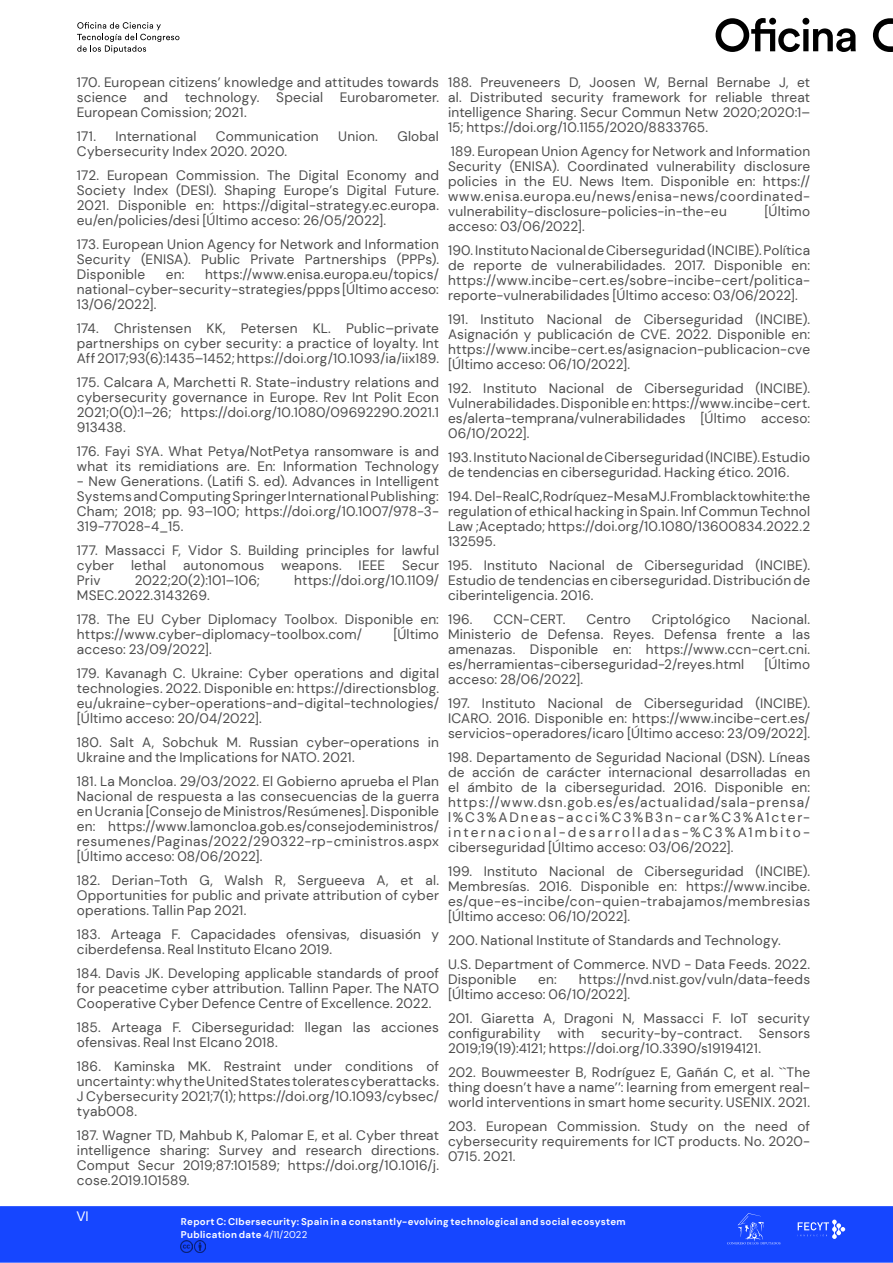
<style>
.page{position:relative;width:893px;height:1263px;background:#fff}
.page>*{position:absolute;margin:0;border:0;box-sizing:border-box;transform-origin:0 0}
.t1{font:13.65px/15px "DM Sans";letter-spacing:.015em;color:#4d4d4d;text-align:justify}
.t2{font:13.65px "DM Sans";color:#fff}
.t3{font:700 9.75px/13.5px "DM Sans";letter-spacing:.03em;color:#fff}
.s1{font-weight:400}
</style>
<div class="page">
<div style="left:0;top:1206px;width:893px;height:57px;background:#1646ff;border:2px solid #1646ff"></div>
<svg style="left:727px;top:1213px;width:53px;height:31px"></svg>
<svg style="left:798px;top:1219px;width:47px;height:20px"></svg>
<svg style="left:181px;top:1241px;width:25px;height:11px"></svg>
<svg style="left:77px;top:22px;width:102px;height:31px"></svg>
<svg style="left:873px;top:18px;width:20px;height:34px"></svg>
<svg style="left:715px;top:18px;width:141px;height:34px"></svg>
<p class="t1" style="left:77px;top:75px;width:364px">170. European citizens’ knowledge and attitudes towards science and technology. Special Eurobarometer.<br>European Comission; 2021.</p>
<p class="t1" style="left:77px;top:129px;width:21px">171.</p>
<p class="t1" style="left:115px;top:129px;width:82px">International</p>
<p class="t1" style="left:216px;top:129px;width:104px">Communication</p>
<p class="t1" style="left:338px;top:129px;width:41px">Union.</p>
<p class="t1" style="left:397px;top:129px;width:43px">Global</p>
<p class="t1" style="left:77px;top:144px;width:212px">Cybersecurity Index 2020. 2020.</p>
<p class="t1" style="left:77px;top:168px;width:364px">172. European Commission. The Digital Economy and Society Index (DESI). Shaping Europe’s Digital Future.<br>2021. Disponible en: https://digital-strategy.ec.europa. eu/en/policies/desi [Último acceso: 26/05/2022].</p>
<p class="t1" style="left:77px;top:237px;width:364px">173. European Union Agency for Network and Information Security (ENISA). Public Private Partnerships (PPPs).<br>Disponible</p>
<p class="t1" style="left:77px;top:267px;width:364px;text-indent:128px">https://www.enisa.europa.eu/topics/ national-cyber-security-strategies/ppps [Último acceso:<br>13/06/2022].</p>
<p class="t1" style="left:77px;top:321px;width:364px">174. Christensen KK, Petersen KL. Public–private partnerships on cyber security: a practice of loyalty. Int Aff 2017;93(6):1435–1452; https://doi.org/10.1093/ia/iix189.</p>
<p class="t1" style="left:77px;top:375px;width:364px">175. Calcara A, Marchetti R. State-industry relations and cybersecurity governance in Europe. Rev Int Polit Econ 2021;0(0):1–26; https://doi.org/10.1080/09692290.2021.1<br>913438.</p>
<p class="t1" style="left:77px;top:444px;width:364px">176. Fayi SYA. What Petya/NotPetya ransomware is and what its remidiations are. En: Information Technology</p>
<p class="t1" style="left:77px;top:474px;width:364px">- New Generations. (Latifi S. ed). Advances in Intelligent Systems and Computing Springer International Publishing:<br>Cham; 2018; pp. 93–100; https://doi.org/10.1007/978-3- 319-77028-4_15.</p>
<p class="t1" style="left:77px;top:543px;width:364px">177. Massacci F, Vidor S. Building principles for lawful cyber lethal autonomous weapons. IEEE Secur Priv</p>
<p class="t1" style="left:166px;top:267px;width:20px">en:</p>
<p class="t1" style="left:135px;top:573px;width:127px">2022;20(2):101–106;</p>
<p class="t1" style="left:294px;top:573px;width:146px">https://doi.org/10.1109/</p>
<p class="t1" style="left:77px;top:588px;width:134px">MSEC.2022.3143269.</p>
<p class="t1" style="left:77px;top:612px;width:364px">178. The EU Cyber Diplomacy Toolbox. Disponible en: https://www.cyber-diplomacy-toolbox.com/</p>
<p class="t1" style="left:393px;top:627px;width:47px">[Último</p>
<p class="t1" style="left:77px;top:642px;width:136px">acceso: 23/09/2022].</p>
<p class="t1" style="left:77px;top:666px;width:364px">179. Kavanagh C. Ukraine: Cyber operations and digital technologies. 2022. Disponible en: https://directionsblog. eu/ukraine-cyber-operations-and-digital-technologies/ [Último acceso: 20/04/2022].</p>
<p class="t1" style="left:77px;top:735px;width:364px">180. Salt A, Sobchuk M. Russian cyber-operations in<br>Ukraine and the Implications for NATO. 2021.</p>
<p class="t1" style="left:77px;top:774px;width:364px">181. La Moncloa. 29/03/2022. El Gobierno aprueba el Plan Nacional de respuesta a las consecuencias de la guerra en Ucrania [Consejo de Ministros/Resúmenes]. Disponible en: https://www.lamoncloa.gob.es/consejodeministros/ resumenes/Paginas/2022/290322-rp-cministros.aspx [Último acceso: 08/06/2022].</p>
<p class="t1" style="left:77px;top:873px;width:364px">182. Derian-Toth G, Walsh R, Sergueeva A, et al.<br>Opportunities for public and private attribution of cyber operations. Tallin Pap 2021.</p>
<p class="t1" style="left:77px;top:927px;width:364px">183. Arteaga F. Capacidades ofensivas, disuasión y ciberdefensa. Real Instituto Elcano 2019.</p>
<p class="t1" style="left:77px;top:966px;width:364px">184. Davis JK. Developing applicable standards of proof for peacetime cyber attribution. Tallinn Paper. The NATO Cooperative Cyber Defence Centre of Excellence. 2022.</p>
<p class="t1" style="left:77px;top:1020px;width:364px">185. Arteaga F. Ciberseguridad: llegan las acciones ofensivas. Real Inst Elcano 2018.</p>
<p class="t1" style="left:77px;top:1059px;width:364px">186. Kaminska MK. Restraint under conditions of uncertainty: why the United States tolerates cyberattacks.<br>J Cybersecurity 2021;7(1); https://doi.org/10.1093/cybsec/ tyab008.</p>
<p class="t1" style="left:77px;top:1128px;width:364px">187. Wagner TD, Mahbub K, Palomar E, et al. Cyber threat intelligence sharing: Survey and research directions.<br>Comput Secur 2019;87:101589; https://doi.org/10.1016/j. cose.2019.101589.</p>
<p class="t1" style="left:448px;top:75px;width:364px">188. Preuveneers D, Joosen W, Bernal Bernabe J, et al. Distributed security framework for reliable threat intelligence Sharing. Secur Commun Netw 2020;2020:1– 15; https://doi.org/10.1155/2020/8833765.</p>
<p class="t1" style="left:448px;top:144px;width:364px">189. European Union Agency for Network and Information Security (ENISA). Coordinated vulnerability disclosure policies in the EU. News Item. Disponible en: https:// www.enisa.europa.eu/news/enisa-news/coordinated&shy;vulnerability-disclosure-policies-in-the-eu</p>
<p class="t1" style="left:764px;top:204px;width:47px">[Último</p>
<p class="t1" style="left:448px;top:219px;width:138px">acceso: 03/06/2022].</p>
<p class="t1" style="left:448px;top:243px;width:364px">190. Instituto Nacional de Ciberseguridad (INCIBE). Política de reporte de vulnerabilidades. 2017. Disponible en: https://www.incibe-cert.es/sobre-incibe-cert/politica&shy;reporte-vulnerabilidades [Último acceso: 03/06/2022].</p>
<p class="t1" style="left:448px;top:312px;width:364px">191. Instituto Nacional de Ciberseguridad (INCIBE).<br>Asignación y publicación de CVE. 2022. Disponible en: https://www.incibe-cert.es/asignacion-publicacion-cve [Último acceso: 06/10/2022].</p>
<p class="t1" style="left:448px;top:381px;width:364px">192. Instituto Nacional de Ciberseguridad (INCIBE).<br>Vulnerabilidades. Disponible en: https://www.incibe-cert. es/alerta-temprana/vulnerabilidades [Último acceso:<br>06/10/2022].</p>
<p class="t1" style="left:448px;top:450px;width:364px">193. Instituto Nacional de Ciberseguridad (INCIBE). Estudio de tendencias en ciberseguridad. Hacking ético. 2016.</p>
<p class="t1" style="left:448px;top:489px;width:364px">194. Del-RealC,Rodríquez-MesaMJ.Fromblacktowhite:the regulation of ethical hacking in Spain. Inf Commun Technol Law ;Aceptado; https://doi.org/10.1080/13600834.2022.2<br>132595.</p>
<p class="t1" style="left:448px;top:558px;width:364px">195. Instituto Nacional de Ciberseguridad (INCIBE).<br>Estudio de tendencias en ciberseguridad. Distribución de ciberinteligencia. 2016.</p>
<p class="t1" style="left:448px;top:612px;width:26px">196.</p>
<p class="t1" style="left:493px;top:612px;width:74px">CCN-CERT.</p>
<p class="t1" style="left:586px;top:612px;width:46px">Centro</p>
<p class="t1" style="left:652px;top:612px;width:81px">Criptológico</p>
<p class="t1" style="left:448px;top:612px;width:364px;text-indent:304px">Nacional.<br>Ministerio de Defensa. Reyes. Defensa frente a las amenazas. Disponible en: https://www.ccn-cert.cni. es/herramientas-ciberseguridad-2/reyes.html</p>
<p class="t1" style="left:764px;top:657px;width:47px">[Último</p>
<p class="t1" style="left:448px;top:672px;width:137px">acceso: 28/06/2022].</p>
<p class="t1" style="left:448px;top:696px;width:364px">197. Instituto Nacional de Ciberseguridad (INCIBE).<br>ICARO. 2016. Disponible en: https://www.incibe-cert.es/ servicios-operadores/icaro [Último acceso: 23/09/2022].</p>
<p class="t1" style="left:448px;top:750px;width:364px">198. Departamento de Seguridad Nacional (DSN). Líneas de acción de carácter internacional desarrolladas en el ámbito de la ciberseguridad. 2016. Disponible en: https://www.dsn.gob.es/es/actualidad/sala-prensa/ l%C3%ADneas-acci%C3%B3n-car%C3%A1cter&shy;internacional-desarrolladas-%C3%A1mbito&shy;ciberseguridad [Último acceso: 03/06/2022].</p>
<p class="t1" style="left:448px;top:864px;width:364px">199. Instituto Nacional de Ciberseguridad (INCIBE).<br>Membresías. 2016. Disponible en: https://www.incibe. es/que-es-incibe/con-quien-trabajamos/membresias [Último acceso: 06/10/2022].</p>
<p class="t1" style="left:448px;top:933px;width:334px">200. National Institute of Standards and Technology.</p>
<p class="t1" style="left:448px;top:957px;width:364px">U.S. Department of Commerce. NVD - Data Feeds. 2022.<br>Disponible</p>
<p class="t1" style="left:448px;top:972px;width:364px;text-indent:131px">https://nvd.nist.gov/vuln/data-feeds [Último acceso: 06/10/2022].</p>
<p class="t1" style="left:448px;top:1011px;width:364px">201. Giaretta A, Dragoni N, Massacci F. IoT security configurability with security-by-contract. Sensors 2019;19(19):4121; https://doi.org/10.3390/s19194121.</p>
<p class="t1" style="left:448px;top:1065px;width:364px">202. Bouwmeester B, Rodríguez E, Gañán C, et al. ``The thing doesn’t have a name’’: learning from emergent real&shy;world interventions in smart home security. USENIX. 2021.</p>
<p class="t1" style="left:448px;top:1119px;width:364px">203. European Commission. Study on the need of cybersecurity requirements for ICT products. No. 2020- 0715. 2021.</p>
<p class="t1" style="left:538px;top:972px;width:20px">en:</p>
<p class="t2" style="left:76px;top:1208px;width:14px">VI</p>
<p class="t3" style="left:181px;top:1214px;width:446px">Report C: CIbersecurity: Spain in a constantly-evolving technological and social ecosystem<br>Publication date <span class="s1">4/11/2022</span></p>
</div>
